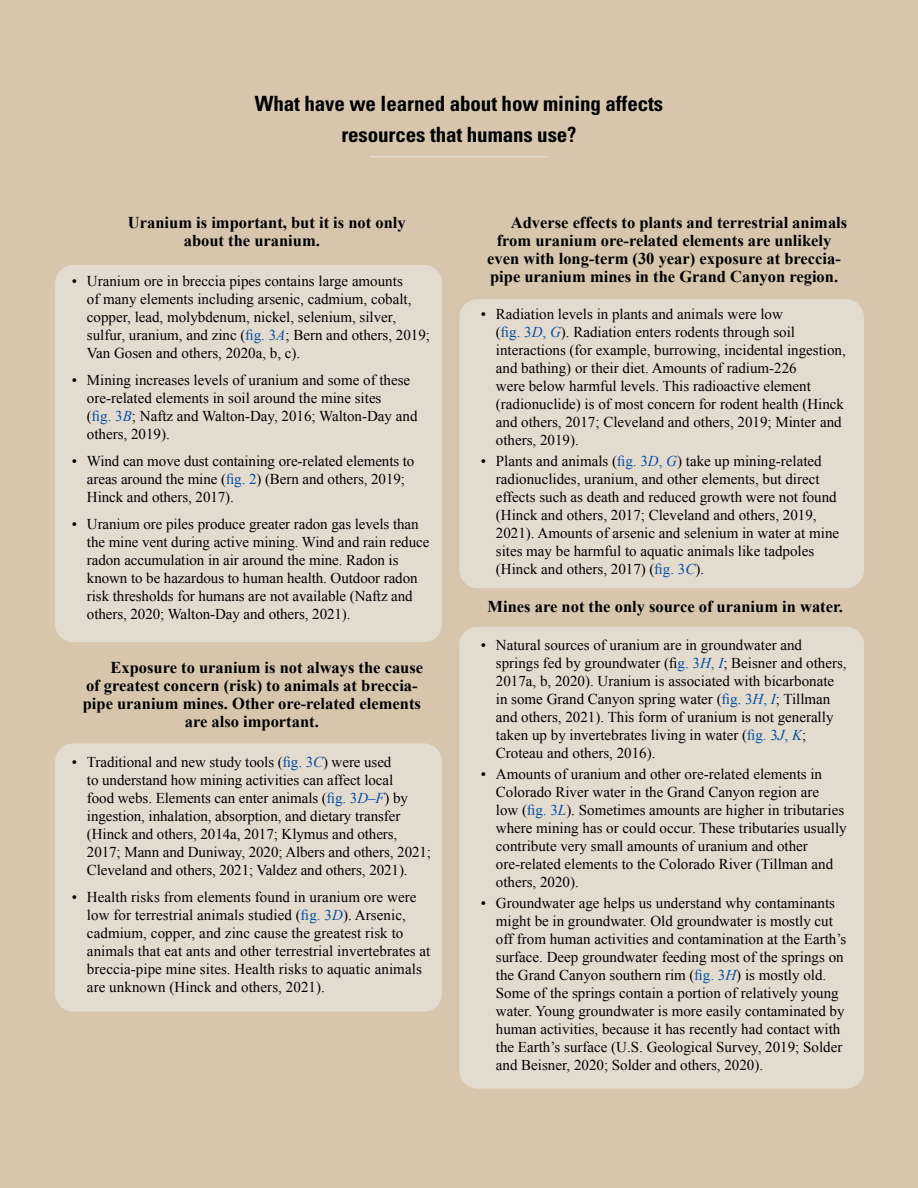
<style>
.page{position:relative;width:918px;height:1188px;background:#d7c5ae}
.page>*{position:absolute;margin:0;border:0;box-sizing:border-box;transform-origin:0 0}
.Heading_1{font:700 condensed 21px/31.5px "Univers";letter-spacing:-.005em;color:#000;text-align:center}
.Body_Text{font:700 16.5px/18px "Times New Roman";color:#000}
.t1{font:15px/18px "Times New Roman";color:#000}
.s1{color:#034ea2}
.s2{font-style:italic;color:#034ea2}
</style>
<div class="page">
<div style="left:459px;top:627px;width:405px;height:462px;background:#e4dbcf;border-radius:18px"></div>
<div style="left:459px;top:299px;width:405px;height:289px;background:#e4dbcf;border-radius:18px"></div>
<div style="left:55px;top:265px;width:387px;height:377px;background:#e4dbcf;border-radius:18px"></div>
<div style="left:55px;top:743px;width:387px;height:269px;background:#e4dbcf;border-radius:18px"></div>
<hr style="left:370px;top:156px;width:177px;height:1px;background:#e4dbcf">
<p class="Heading_1" style="left:255px;top:87px;width:410px">What have we learned about how mining affects resources that humans use?</p>
<p class="Body_Text" style="left:184px;top:213px;width:223px;text-indent:-56px">Uranium is important, but it is not only about the uranium.</p>
<p class="t1" style="left:87px;top:272px;width:345px;text-indent:-15px">• Uranium ore in breccia pipes contains large amounts<br>of many elements including arsenic, cadmium, cobalt, copper, lead, molybdenum, nickel, selenium, silver, sulfur, uranium, and zinc (<span class="s1">fig. 3</span><span class="s2">A</span>; Bern and others, 2019; Van Gosen and others, 2020a, b, c).</p>
<p class="t1" style="left:87px;top:371px;width:332px;text-indent:-15px">• Mining increases levels of uranium and some of these ore-related elements in soil around the mine sites<br>(<span class="s1">fig. 3</span><span class="s2">B</span>; Naftz and Walton-Day, 2016; Walton-Day and others, 2019).</p>
<p class="t1" style="left:87px;top:452px;width:329px;text-indent:-15px">• Wind can move dust containing ore-related elements to areas around the mine (<span class="s1">fig. 2</span>) (Bern and others, 2019;<br>Hinck and others, 2017).</p>
<p class="t1" style="left:87px;top:515px;width:344px;text-indent:-15px">• Uranium ore piles produce greater radon gas levels than the mine vent during active mining. Wind and rain reduce radon accumulation in air around the mine. Radon is known to be hazardous to human health. Outdoor radon risk thresholds for humans are not available (Naftz and others, 2020; Walton-Day and others, 2021).</p>
<p class="Body_Text" style="left:110px;top:658px;width:314px">Exposure to uranium is not always the cause</p>
<p class="Body_Text" style="left:86px;top:676px;width:333px">of greatest concern (risk) to animals at breccia-</p>
<p class="Body_Text" style="left:83px;top:694px;width:340px">pipe uranium mines. Other ore-related elements</p>
<p class="Body_Text" style="left:185px;top:712px;width:135px">are also important.</p>
<p class="t1" style="left:87px;top:753px;width:346px;text-indent:-15px">• Traditional and new study tools (<span class="s1">fig. 3</span><span class="s2">C</span>) were used<br>to understand how mining activities can affect local<br>food webs. Elements can enter animals (<span class="s1">fig. 3</span><span class="s2">D</span><span class="s1">–</span><span class="s2">F</span>) by ingestion, inhalation, absorption, and dietary transfer (Hinck and others, 2014a, 2017; Klymus and others, 2017; Mann and Duniway, 2020; Albers and others, 2021; Cleveland and others, 2021; Valdez and others, 2021).</p>
<p class="t1" style="left:87px;top:888px;width:345px;text-indent:-15px">• Health risks from elements found in uranium ore were low for terrestrial animals studied (<span class="s1">fig. 3</span><span class="s2">D</span>). Arsenic, cadmium, copper, and zinc cause the greatest risk to animals that eat ants and other terrestrial invertebrates at breccia-pipe mine sites. Health risks to aquatic animals are unknown (Hinck and others, 2021).</p>
<p class="Body_Text" style="left:511px;top:213px;width:338px">Adverse effects to plants and terrestrial animals</p>
<p class="Body_Text" style="left:497px;top:231px;width:336px">from uranium ore-related elements are unlikely</p>
<p class="Body_Text" style="left:487px;top:249px;width:355px">even with long-term (30 year) exposure at breccia-</p>
<p class="Body_Text" style="left:490px;top:267px;width:350px">pipe uranium mines in the Grand Canyon region.</p>
<p class="t1" style="left:496px;top:305px;width:351px;text-indent:-15px">• Radiation levels in plants and animals were low<br>(<span class="s1">fig. 3</span><span class="s2">D</span><span class="s1">,</span> <span class="s2">G</span>). Radiation enters rodents through soil interactions (for example, burrowing, incidental ingestion, and bathing) or their diet. Amounts of radium-226<br>were below harmful levels. This radioactive element (radionuclide) is of most concern for rodent health (Hinck and others, 2017; Cleveland and others, 2019; Minter and others, 2019).</p>
<p class="t1" style="left:496px;top:452px;width:345px;text-indent:-15px">• Plants and animals (<span class="s1">fig. 3</span><span class="s2">D</span><span class="s1">,</span> <span class="s2">G</span>) take up mining-related radionuclides, uranium, and other elements, but direct effects such as death and reduced growth were not found (Hinck and others, 2017; Cleveland and others, 2019, 2021). Amounts of arsenic and selenium in water at mine sites may be harmful to aquatic animals like tadpoles (Hinck and others, 2017) (<span class="s1">fig. 3</span><span class="s2">C</span>).</p>
<p class="Body_Text" style="left:488px;top:597px;width:357px">Mines are not the only source of uranium in water.</p>
<p class="t1" style="left:496px;top:635px;width:352px;text-indent:-15px">• Natural sources of uranium are in groundwater and springs fed by groundwater (f<span class="s1">g. 3</span><span class="s2">H</span><span class="s1">,</span> <span class="s2">I</span>; Beisner and others, 2017a, b, 2020). Uranium is associated with bicarbonate in some Grand Canyon spring water (<span class="s1">fig. 3</span><span class="s2">H</span><span class="s1">,</span> <span class="s2">I</span>; Tillman and others, 2021). This form of uranium is not generally taken up by invertebrates living in water (<span class="s1">fig. 3</span><span class="s2">J</span><span class="s1">,</span> <span class="s2">K</span>; Croteau and others, 2016).</p>
<p class="t1" style="left:496px;top:764px;width:352px;text-indent:-15px">• Amounts of uranium and other ore-related elements in Colorado River water in the Grand Canyon region are<br>low (<span class="s1">fig. 3</span><span class="s2">L</span>). Sometimes amounts are higher in tributaries where mining has or could occur. These tributaries usually contribute very small amounts of uranium and other ore-related elements to the Colorado River (Tillman and others, 2020).</p>
<p class="t1" style="left:496px;top:893px;width:352px;text-indent:-15px">• Groundwater age helps us understand why contaminants might be in groundwater. Old groundwater is mostly cut off from human activities and contamination at the Earth’s surface. Deep groundwater feeding most of the springs on the Grand Canyon southern rim (<span class="s1">fig. 3</span><span class="s2">H</span>) is mostly old.<br>Some of the springs contain a portion of relatively young water. Young groundwater is more easily contaminated by human activities, because it has recently had contact with the Earth’s surface (U.S. Geological Survey, 2019; Solder and Beisner, 2020; Solder and others, 2020).</p>
</div>
